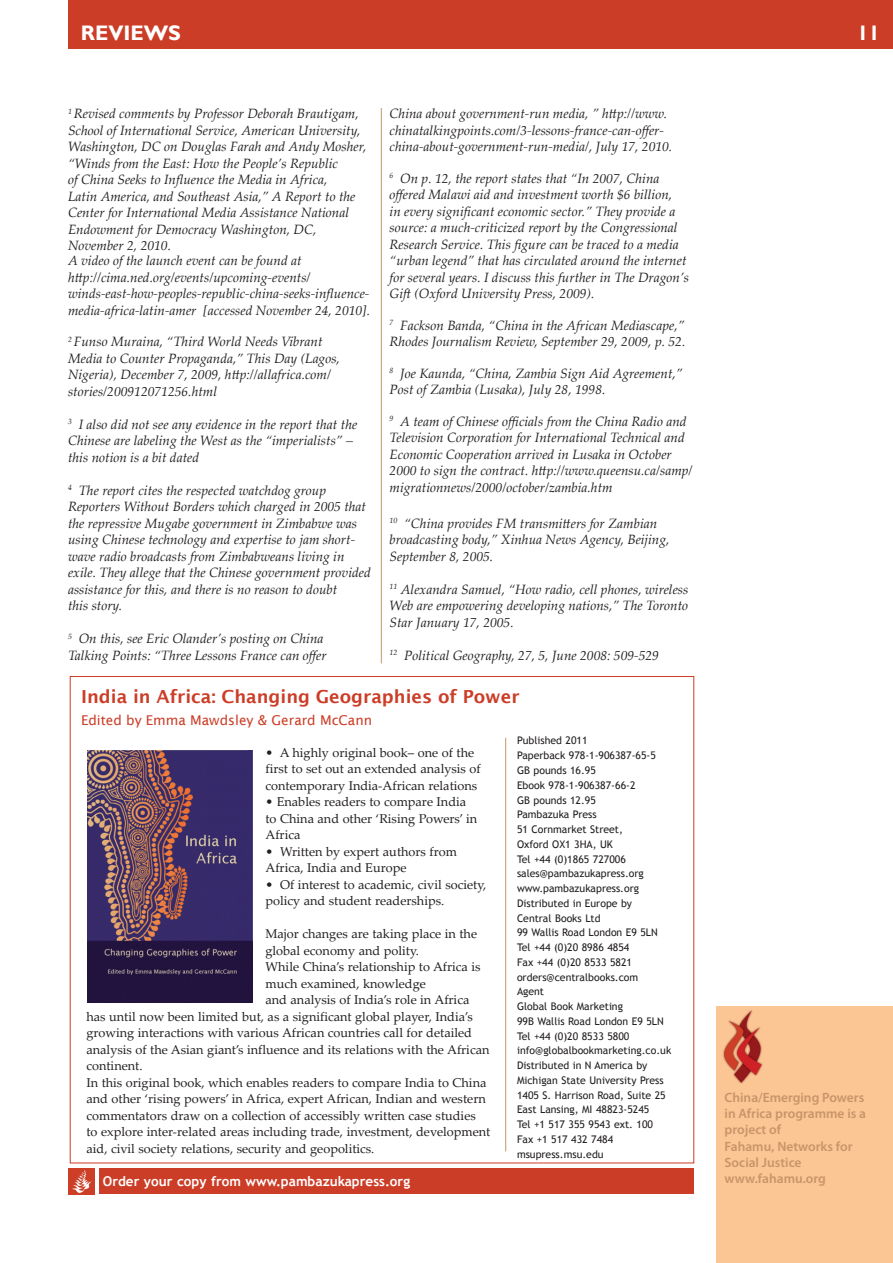
<style>
.page{position:relative;width:893px;height:1263px;background:#fff}
.page>*{position:absolute;margin:0;border:0;box-sizing:border-box;transform-origin:0 0}
.t1{font:700 21px "Gill Sans";color:#fff}
.t2{font:600 18px "Lucida Sans";color:#cc3d27}
.t3{font:italic 13.5px/16.5px "Palatino Linotype";color:#231f20}
.t4{font:600 13.5px/16.2px "Myriad Pro";color:#c7956a}
.t5{font:700 13.5px "Trebuchet MS";color:#fff}
.t6{font:13.5px "Lucida Sans";color:#cc3d27}
.t7{font:12.75px/16.5px "Palatino Linotype";color:#231f20}
.t8{font:10.5px/14.7px "Trebuchet MS";color:#231f20}
</style>
<div class="page">
<div style="left:716px;top:1006px;width:177px;height:257px;background:#fcc694"></div>
<img style="left:723px;top:1010px;width:40px;height:74px">
<div style="left:68px;top:0;width:825px;height:49px;background:#cc3d27"></div>
<hr style="left:381px;top:108px;width:1px;height:555px;background:#c7956a">
<img style="left:88px;top:750px;width:164px;height:252px">
<img style="left:68px;top:1169px;width:27px;height:25px">
<div style="left:99px;top:1169px;width:594px;height:25px;background:#cc3d27"></div>
<hr style="left:505px;top:738px;width:1px;height:413px;background:#c7956a">
<h1 class="t1" style="left:81px;top:21px;width:102px">REVIEWS</h1>
<h1 class="t1" style="left:857px;top:21px;width:25px">11</h1>
<p class="t3" style="left:68px;top:105px;width:300px"><sup>1</sup> Revised comments by Professor Deborah Brautigam, School of International Service, American University, Washington, DC on Douglas Farah and Andy Mosher, “Winds from the East: How the People’s Republic<br>of China Seeks to Influence the Media in Africa,<br>Latin America, and Southeast Asia,” A Report to the Center for International Media Assistance National Endowment for Democracy Washington, DC, November 2, 2010.</p>
<p class="t3" style="left:68px;top:252px;width:304px">A video of the launch event can be found at http://cima.ned.org/events/upcoming-events/ winds-east-how-peoples-republic-china-seeks-influence&shy;media-africa-latin-amer [accessed November 24, 2010].</p>
<p class="t3" style="left:68px;top:333px;width:273px"><sup>2</sup> Funso Muraina, “Third World Needs Vibrant Media to Counter Propaganda,” This Day (Lagos, Nigeria), December 7, 2009, http://allafrica.com/ stories/200912071256.html</p>
<p class="t3" style="left:68px;top:415px;width:291px"><sup>3</sup> I also did not see any evidence in the report that the<br>Chinese are labeling the West as the “imperialists” – this notion is a bit dated</p>
<p class="t3" style="left:68px;top:481px;width:304px"><sup>4</sup> The report cites the respected watchdog group Reporters Without Borders which charged in 2005 that the repressive Mugabe government in Zimbabwe was using Chinese technology and expertise to jam short&shy;wave radio broadcasts from Zimbabweans living in exile. They allege that the Chinese government provided assistance for this, and there is no reason to doubt<br>this story.</p>
<p class="t3" style="left:68px;top:630px;width:260px"><sup>5</sup> On this, see Eric Olander’s posting on China<br>Talking Points: “Three Lessons France can offer</p>
<p class="t3" style="left:390px;top:105px;width:284px">China about government-run media, ” http://www. chinatalkingpoints.com/3-lessons-france-can-offer&shy;china-about-government-run-media/, July 17, 2010.</p>
<p class="t3" style="left:390px;top:169px;width:301px"><sup>6</sup> On p. 12, the report states that “In 2007, China offered Malawi aid and investment worth $6 billion,<br>in every significant economic sector.” They provide a source: a much-criticized report by the Congressional Research Service. This figure can be traced to a media “urban legend” that has circulated around the internet for several years. I discuss this further in The Dragon’s Gift (Oxford University Press, 2009).</p>
<p class="t3" style="left:390px;top:316px;width:297px"><sup>7</sup> Fackson Banda, “China in the African Mediascape,”<br>Rhodes Journalism Review, September 29, 2009, p. 52.</p>
<p class="t3" style="left:390px;top:364px;width:295px"><sup>8</sup> Joe Kaunda, “China, Zambia Sign Aid Agreement,”<br>Post of Zambia (Lusaka), July 28, 1998.</p>
<p class="t3" style="left:390px;top:412px;width:305px"><sup>9</sup> A team of Chinese officials from the China Radio and Television Corporation for International Technical and Economic Cooperation arrived in Lusaka in October 2000 to sign the contract. http://www.queensu.ca/samp/ migrationnews/2000/october/zambia.htm</p>
<p class="t3" style="left:390px;top:514px;width:282px"><sup>10</sup> “China provides FM transmitters for Zambian broadcasting body,” Xinhua News Agency, Beijing,<br>September 8, 2005.</p>
<p class="t3" style="left:390px;top:580px;width:300px;text-align:justify"><sup>11</sup> Alexandra Samuel, “How radio, cell phones, wireless Web are empowering developing nations,” The Toronto Star January 17, 2005.</p>
<p class="t3" style="left:390px;top:646px;width:271px"><sup>12</sup> Political Geography, 27, 5, June 2008: 509-529</p>
<h2 class="t2" style="left:81px;top:686px;width:440px">India in Africa: Changing Geographies of Power</h2>
<p class="t6" style="left:81px;top:712px;width:292px">Edited by Emma Mawdsley &amp; Gerard McCann</p>
<p class="t7" style="left:265px;top:744px;width:217px">• A highly original book– one of the first to set out an extended analysis of contemporary India-African relations</p>
<p class="t7" style="left:265px;top:793px;width:213px">• Enables readers to compare India to China and other ‘Rising Powers’ in<br>Africa</p>
<p class="t7" style="left:265px;top:843px;width:193px">• Written by expert authors from<br>Africa, India and Europe</p>
<p class="t7" style="left:265px;top:876px;width:222px">• Of interest to academic, civil society, policy and student readerships.</p>
<p class="t7" style="left:265px;top:925px;width:213px">Major changes are taking place in the</p>
<p class="t7" style="left:265px;top:942px;width:155px">global economy and polity.</p>
<p class="t7" style="left:265px;top:958px;width:217px">While China’s relationship to Africa is</p>
<p class="t7" style="left:265px;top:975px;width:162px">much examined, knowledge</p>
<p class="t7" style="left:265px;top:991px;width:205px">and analysis of India’s role in Africa</p>
<p class="t7" style="left:86px;top:1008px;width:388px">has until now been limited but, as a significant global player, India’s</p>
<p class="t7" style="left:86px;top:1024px;width:387px">growing interactions with various African countries call for detailed</p>
<p class="t7" style="left:86px;top:1041px;width:404px">analysis of the Asian giant’s influence and its relations with the African</p>
<p class="t7" style="left:86px;top:1057px;width:58px">continent.</p>
<p class="t7" style="left:86px;top:1074px;width:401px">In this original book, which enables readers to compare India to China</p>
<p class="t7" style="left:86px;top:1090px;width:401px">and other ‘rising powers’ in Africa, expert African, Indian and western</p>
<p class="t7" style="left:86px;top:1107px;width:391px">commentators draw on a collection of accessibly written case studies</p>
<p class="t7" style="left:86px;top:1123px;width:405px">to explore inter-related areas including trade, investment, development</p>
<p class="t7" style="left:86px;top:1139px;width:290px">aid, civil society relations, security and geopolitics.</p>
<p class="t5" style="left:103px;top:1173px;width:309px">Order your copy from www.pambazukapress.org</p>
<p class="t8" style="left:517px;top:733px;width:156px">Published 2011<br>Paperback 978-1-906387-65-5<br>GB pounds 16.95<br>Ebook 978-1-906387-66-2<br>GB pounds 12.95<br>Pambazuka Press<br>51 Cornmarket Street,<br>Oxford OX1 3HA, UK<br>Tel +44 (0)1865 727006 sales@pambazukapress.org www.pambazukapress.org<br>Distributed in Europe by<br>Central Books Ltd<br>99 Wallis Road London E9 5LN<br>Tel +44 (0)20 8986 4854<br>Fax +44 (0)20 8533 5821 orders@centralbooks.com<br>Agent<br>Global Book Marketing<br>99B Wallis Road London E9 5LN<br>Tel +44 (0)20 8533 5800 info@globalbookmarketing.co.uk<br>Distributed in N America by<br>Michigan State University Press<br>1405 S. Harrison Road, Suite 25<br>East Lansing, MI 48823-5245<br>Tel +1 517 355 9543 ext. 100<br>Fax +1 517 432 7484 msupress.msu.edu</p>
<p class="t4" style="left:725px;top:1089px;width:143px">China/Emerging Powers in Africa programme is a project of<br>Fahamu, Networks for<br>Social Justice www.fahamu.org</p>
</div>
